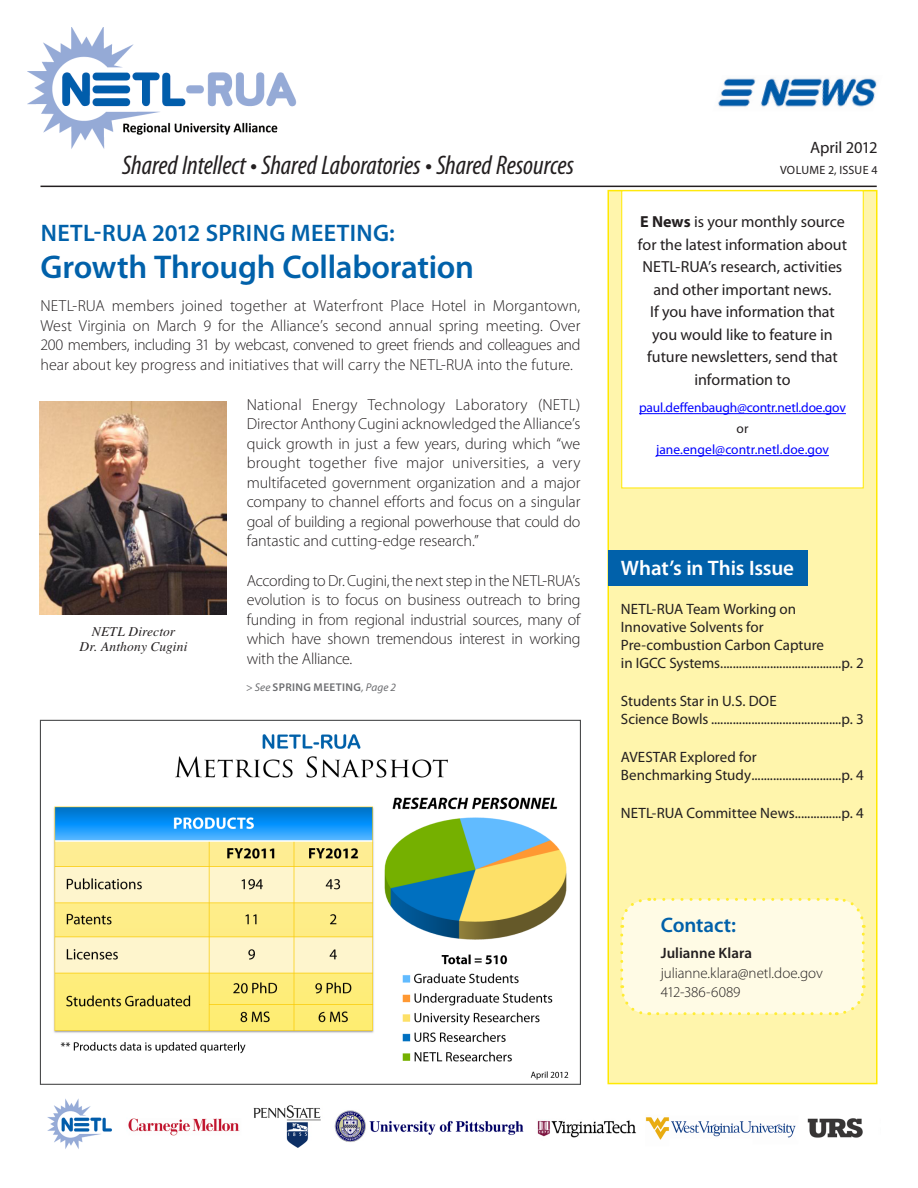
<style>
.page{position:relative;width:918px;height:1188px;background:#fff}
.page>*{position:absolute;margin:0;border:0;box-sizing:border-box;transform-origin:0 0}
.Headline{font:600 33px "Myriad Pro";letter-spacing:-.01em;color:#0161aa}
.t1{font:italic condensed 27px "Myriad Pro";letter-spacing:-.005em;color:#231f20}
.Headline-2{font:600 24px "Myriad Pro";letter-spacing:.015em;color:#0161aa}
.Sidebar_Title_1{font:600 21px "Myriad Pro";letter-spacing:-.01em;color:#fff}
.Sidebar_Title_1-2{font:600 21px "Myriad Pro";letter-spacing:-.005em;color:#0161aa}
.t2{font:16.5px "Myriad Pro";letter-spacing:-.005em;color:#231f20}
.Body_Text{font:300 16.05px/19.5px "Myriad Pro";letter-spacing:-.01em;color:#231f20;text-align:justify}
.Body_Text-2{font:16.05px/22.5px "Myriad Pro";letter-spacing:-.005em;color:#231f20;text-align:center}
.What_s_In_This_Issue{font:15px/18px "Myriad Pro";color:#231f20}
.t3{font:300 15px "Myriad Pro";letter-spacing:-.005em;color:#231f20}
.t4{font:600 15px "Myriad Pro";color:#231f20}
.Body_Text-3{font:13.5px "Myriad Pro";letter-spacing:-.01em;color:#00f}
.t5{font:italic 13.5px/15.8px "Times";letter-spacing:.01em;color:#231f20;text-align:center}
.Body_Text-4{font:13.5px "Myriad Pro";color:#231f20}
.t6{font:12px "Myriad Pro";letter-spacing:.02em;color:#231f20}
.Story_Continued_From{font:600 11.25px "Myriad Pro";letter-spacing:.035em;color:#6c6d70}
.s1{font-weight:400}
.s2{font-weight:400;font-style:italic}
.s3{font-weight:700}
</style>
<div class="page">
<img style="left:47px;top:1098px;width:816px;height:51px">
<img style="left:27px;top:27px;width:270px;height:122px">
<img style="left:718px;top:78px;width:159px;height:29px">
<hr style="left:40px;top:186px;width:837px;height:1px;background:#231f20">
<img style="left:53px;top:734px;width:516px;height:346px">
<div style="left:608px;top:190px;width:270px;height:894px;background:#fff5ac;border:2px solid #ffe901"></div>
<div style="left:622px;top:899px;width:241px;height:115px;background:#fffbe5;border-radius:27px"></div>
<svg style="left:620px;top:935px;width:30px;height:81px"></svg>
<svg style="left:658px;top:985px;width:208px;height:31px"></svg>
<svg style="left:836px;top:897px;width:30px;height:81px"></svg>
<svg style="left:620px;top:897px;width:207px;height:31px"></svg>
<div style="left:621px;top:190px;width:243px;height:298px;background:#fff;border:1px solid #ffe901"></div>
<hr style="left:639px;top:413px;width:207px;height:1px;background:#00f">
<hr style="left:656px;top:455px;width:173px;height:1px;background:#00f">
<div style="left:608px;top:550px;width:200px;height:35px;background:#0161aa"></div>
<img style="left:40px;top:402px;width:187px;height:213px">
<p class="t1" style="left:122px;top:148px;width:453px">Shared Intellect • Shared Laboratories • Shared Resources</p>
<p class="Headline-2" style="left:41px;top:217px;width:356px">NETL-RUA 2012 SPRING MEETING:</p>
<p class="Headline" style="left:40px;top:246px;width:435px">Growth Through Collaboration</p>
<p class="Body_Text" style="left:40px;top:296px;width:542px">NETL-RUA members joined together at Waterfront Place Hotel in Morgantown, West Virginia on March 9 for the Alliance’s second annual spring meeting. Over 200 members, including 31 by webcast, convened to greet friends and colleagues and hear about key progress and initiatives that will carry the NETL-RUA into the future.</p>
<p class="Body_Text" style="left:247px;top:394px;width:335px">National Energy Technology Laboratory (NETL)<br>Director Anthony Cugini acknowledged the Alliance’s quick growth in just a few years, during which “we brought together five major universities, a very multifaceted government organization and a major company to channel efforts and focus on a singular goal of building a regional powerhouse that could do fantastic and cutting-edge research.”</p>
<p class="Body_Text" style="left:247px;top:571px;width:335px">According to Dr. Cugini, the next step in the NETL-RUA’s evolution is to focus on business outreach to bring funding in from regional industrial sources, many of which have shown tremendous interest in working with the Alliance.</p>
<p class="Story_Continued_From" style="left:246px;top:680px;width:152px"><span class="s1">&gt;</span> <span class="s2">See</span> SPRING MEETING<span class="s2">, Page 2</span></p>
<p class="t5" style="left:80px;top:623px;width:109px">NETL Director<br>Dr. Anthony Cugini</p>
<p class="t2" style="left:810px;top:137px;width:69px">April 2012</p>
<p class="t6" style="left:780px;top:162px;width:99px">VOLUME 2, ISSUE 4</p>
<p class="Body_Text-2" style="left:638px;top:210px;width:211px"><span class="s3">E News</span> is your monthly source for the latest information about<br>NETL-RUA’s research, activities and other important news.<br>If you have information that you would like to feature in future newsletters, send that information to</p>
<p class="Body_Text-3" style="left:639px;top:399px;width:208px">paul.deffenbaugh@contr.netl.doe.gov</p>
<p class="Body_Text-4" style="left:737px;top:420px;width:13px">or</p>
<p class="Body_Text-3" style="left:656px;top:441px;width:174px">jane.engel@contr.netl.doe.gov</p>
<p class="Sidebar_Title_1" style="left:621px;top:555px;width:175px">What’s in This Issue</p>
<p class="What_s_In_This_Issue" style="left:621px;top:599px;width:244px">NETL-RUA Team Working on Innovative Solvents for Pre-combustion Carbon Capture<br>in IGCC Systems.......................................p. 2</p>
<p class="What_s_In_This_Issue" style="left:621px;top:692px;width:244px">Students Star in U.S. DOE<br>Science Bowls ..........................................p. 3</p>
<p class="What_s_In_This_Issue" style="left:621px;top:748px;width:244px">AVESTAR Explored for<br>Benchmarking Study.............................p. 4</p>
<p class="What_s_In_This_Issue" style="left:621px;top:804px;width:244px">NETL-RUA Committee News...............p. 4</p>
<p class="Sidebar_Title_1-2" style="left:661px;top:911px;width:77px">Contact:</p>
<p class="t4" style="left:661px;top:943px;width:93px">Julianne Klara</p>
<p class="t3" style="left:661px;top:963px;width:164px">julianne.klara@netl.doe.gov</p>
<p class="t3" style="left:661px;top:983px;width:81px">412-386-6089</p>
</div>
